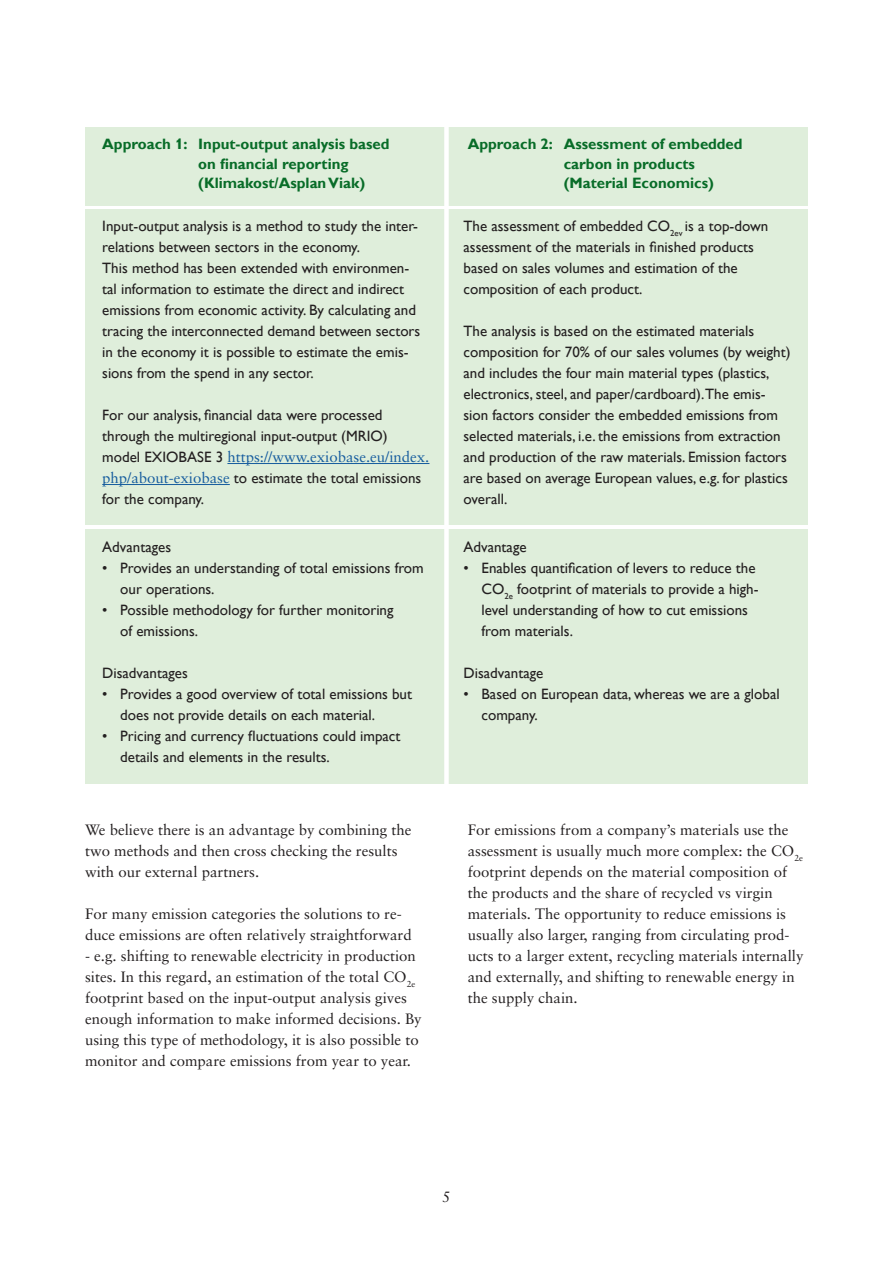
<style>
.page{position:relative;width:893px;height:1263px;background:#fff}
.page>*{position:absolute;margin:0;border:0;box-sizing:border-box;transform-origin:0 0}
.t1{font:15px/21px "Gill Alt One";color:#231f20}
.t2{font:15px/21px "Sabon";color:#231f20}
.t3{font:700 15px/19.5px "Gill Alt One";color:#086c28}
.t4{font:15px "Sabon";color:#175d9e}
.s1{font-family:"Gill Alt One";color:#231f20}
.s2{font-family:"Sabon";color:#175d9e}
</style>
<div class="page">
<div style="left:85px;top:128px;width:723px;height:78px;background:#dfeedb"></div>
<div style="left:85px;top:209px;width:723px;height:316px;background:#dfeedb"></div>
<div style="left:85px;top:529px;width:723px;height:255px;background:#dfeedb"></div>
<hr style="left:227px;top:463px;width:202px;height:1px;background:#175d9e">
<hr style="left:102px;top:484px;width:128px;height:1px;background:#175d9e">
<div style="left:444px;top:98px;width:5px;height:698px;background:#fff"></div>
<p class="t3" style="left:198px;top:135px;width:193px;text-indent:-96px">Approach 1: Input-output analysis based on financial reporting (Klimakost/Asplan Viak)</p>
<p class="t3" style="left:564px;top:135px;width:180px;text-indent:-96px">Approach 2: Assessment of embedded carbon in products (Material Economics)</p>
<p class="t1" style="left:102px;top:215px;width:320px">Input-output analysis is a method to study the inter&shy;relations between sectors in the economy.<br>This method has been extended with environmen&shy;tal information to estimate the direct and indirect emissions from economic activity. By calculating and tracing the interconnected demand between sectors in the economy it is possible to estimate the emis&shy;sions from the spend in any sector.</p>
<p class="t1" style="left:102px;top:404px;width:287px">For our analysis, financial data were processed through the multiregional input-output (MRIO)</p>
<p class="t4" style="left:102px;top:448px;width:329px"><span class="s1">model EXIOBASE 3</span> https://www.exiobase.eu/index.</p>
<p class="t1" style="left:102px;top:467px;width:321px"><span class="s2">php/about-exiobase</span> to estimate the total emissions for the company.</p>
<p class="t1" style="left:463px;top:215px;width:306px">The assessment of embedded CO<sub>2ev</sub> is a top-down assessment of the materials in finished products based on sales volumes and estimation of the composition of each product.</p>
<p class="t1" style="left:463px;top:320px;width:329px">The analysis is based on the estimated materials composition for 70% of our sales volumes (by weight) and includes the four main material types (plastics, electronics, steel, and paper/cardboard).The emis&shy;sion factors consider the embedded emissions from selected materials, i.e. the emissions from extraction and production of the raw materials. Emission factors are based on average European values, e.g. for plastics overall.</p>
<p class="t1" style="left:102px;top:536px;width:70px">Advantages</p>
<p class="t1" style="left:120px;top:557px;width:305px;text-indent:-18px">• Provides an understanding of total emissions from our operations.</p>
<p class="t1" style="left:120px;top:599px;width:275px;text-indent:-18px">• Possible methodology for further monitoring of emissions.</p>
<p class="t1" style="left:102px;top:662px;width:87px">Disadvantages</p>
<p class="t1" style="left:120px;top:683px;width:293px;text-indent:-18px">• Provides a good overview of total emissions but does not provide details on each material.</p>
<p class="t1" style="left:120px;top:725px;width:282px;text-indent:-18px">• Pricing and currency fluctuations could impact details and elements in the results.</p>
<p class="t2" style="left:85px;top:819px;width:328px">We believe there is an advantage by combining the two methods and then cross checking the results with our external partners.</p>
<p class="t2" style="left:85px;top:903px;width:328px">For many emission categories the solutions to re&shy;duce emissions are often relatively straightforward</p>
<p class="t2" style="left:85px;top:945px;width:338px">- e.g. shifting to renewable electricity in production sites. In this regard, an estimation of the total CO<sub>2e </sub>footprint based on the input-output analysis gives enough information to make informed decisions. By using this type of methodology, it is also possible to monitor and compare emissions from year to year.</p>
<p class="t1" style="left:463px;top:536px;width:65px">Advantage</p>
<p class="t1" style="left:481px;top:557px;width:279px;text-indent:-18px">• Enables quantification of levers to reduce the CO<sub>2e</sub> footprint of materials to provide a high&shy;level understanding of how to cut emissions from materials.</p>
<p class="t1" style="left:463px;top:662px;width:81px">Disadvantage</p>
<p class="t1" style="left:481px;top:683px;width:300px;text-indent:-18px">• Based on European data, whereas we are a global company.</p>
<p class="t2" style="left:468px;top:819px;width:337px">For emissions from a company’s materials use the assessment is usually much more complex: the CO<sub>2e </sub>footprint depends on the material composition of the products and the share of recycled vs virgin materials. The opportunity to reduce emissions is usually also larger, ranging from circulating prod&shy;ucts to a larger extent, recycling materials internally and externally, and shifting to renewable energy in the supply chain.</p>
<p class="t2" style="left:442px;top:1186px;width:10px">5</p>
</div>
